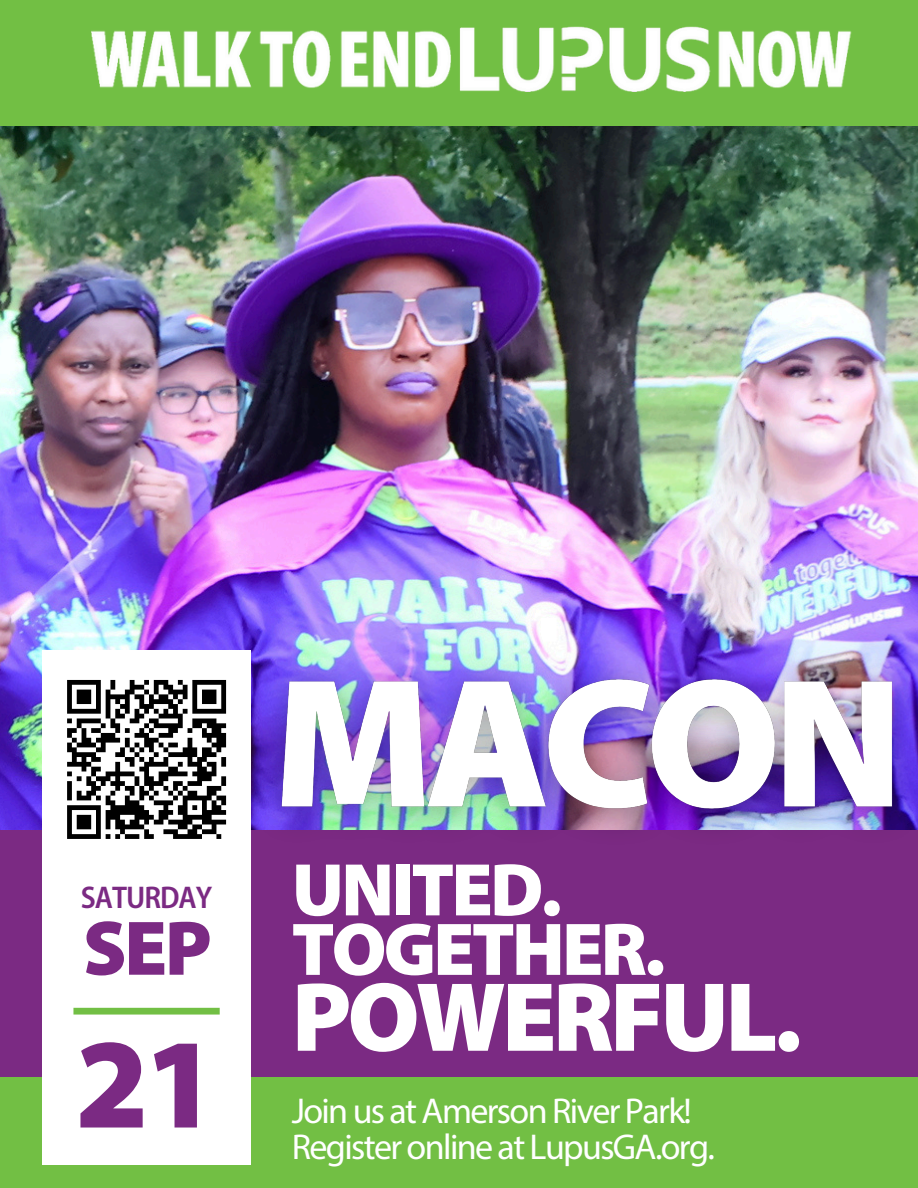
<style>
.page{position:relative;width:918px;height:1188px;background:#fff}
.page>*{position:absolute;margin:0;border:0;box-sizing:border-box;transform-origin:0 0}
.t1{font:900 129px "Myriad Pro";color:#7b2a83}
.t2{font:900 99.15px "Myriad Pro";letter-spacing:-.04em;color:#fff}
.t3{font:900 78px "Myriad Pro";color:#7b2a83}
.t4{font:900 75.3px/59.6px "Myriad Pro";letter-spacing:-.04em;color:#fff}
.t5{font:36px/36px "Myriad Pro";letter-spacing:-.045em;color:#fff}
.t6{font:600 semi-condensed 31.5px "Myriad Pro";letter-spacing:-.03em;color:#7b2a83}
</style>
<div class="page">
<img style="left:0;top:126px;width:918px;height:704px">
<div style="left:0;top:830px;width:918px;height:358px;background:#7b2a83"></div>
<div style="left:0;top:0;width:918px;height:126px;background:#72bf44"></div>
<img style="left:92px;top:26px;width:760px;height:66px">
<div style="left:0;top:1077px;width:918px;height:111px;background:#72bf44"></div>
<div style="left:43px;top:650px;width:208px;height:515px;background:#fff"></div>
<div style="left:73px;top:1008px;width:147px;height:7px;background:#72bf44"></div>
<svg style="left:67px;top:679px;width:160px;height:160px"></svg>
<img style="left:236px;top:639px;width:682px;height:191px">
<p class="t6" style="left:81px;top:885px;width:133px">SATURDAY</p>
<p class="t3" style="left:83px;top:916px;width:130px">SEP</p>
<h2 class="t1" style="left:75px;top:1031px;width:144px">21</h2>
<p class="t4" style="left:292px;top:867px;width:375px">UNITED.<br>TOGETHER.</p>
<p class="t2" style="left:292px;top:976px;width:512px">POWERFUL.</p>
<p class="t5" style="left:292px;top:1096px;width:425px">Join us at Amerson River Park!<br>Register online at LupusGA.org.</p>
</div>
